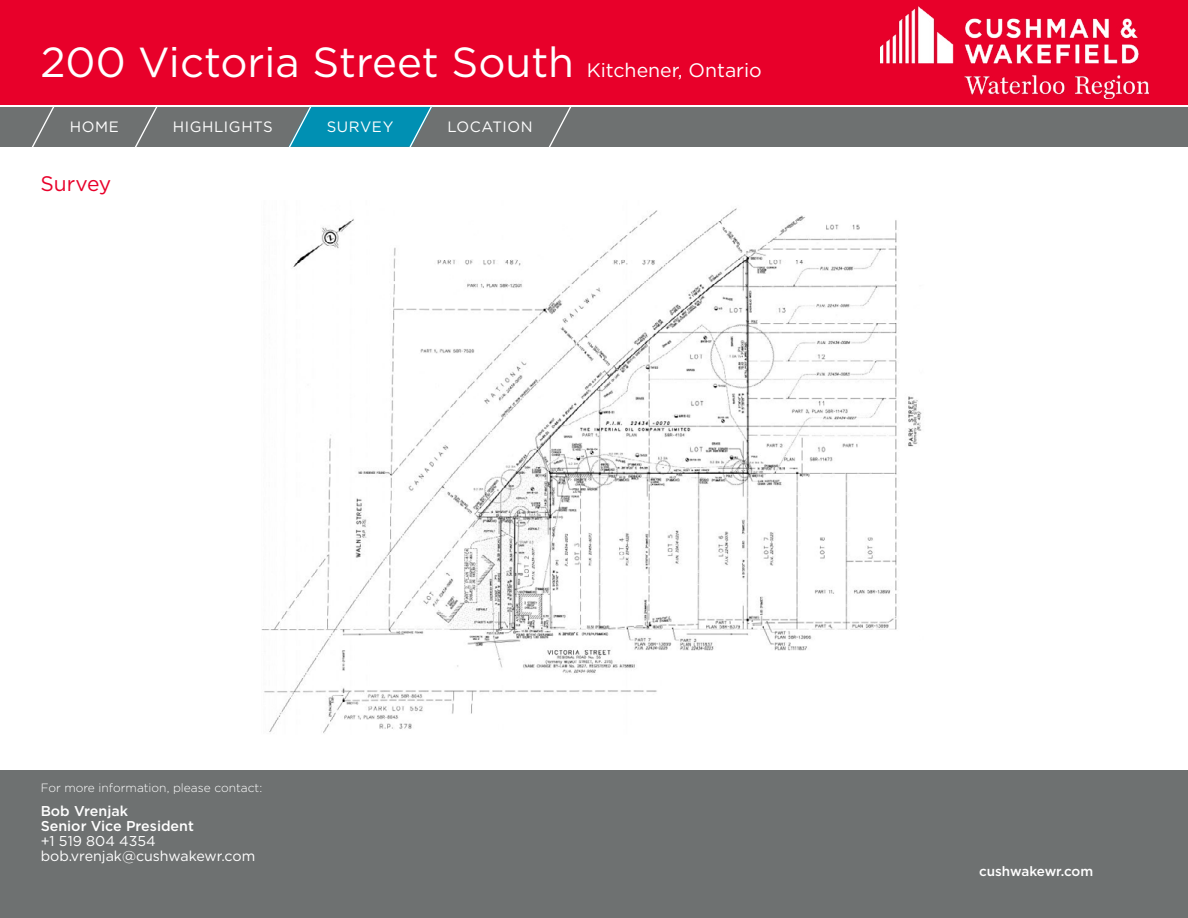
<style>
.page{position:relative;width:1188px;height:918px;background:#fff}
.page>*{position:absolute;margin:0;border:0;box-sizing:border-box;transform-origin:0 0}
.t1{font:42px "Gotham";color:#fff}
.t2{font:21px "Gotham";color:#e8002a}
.t3{font:15px "Gotham";letter-spacing:.04em;color:#fff}
.t4{font:14.25px/15px "Gotham";color:#fff}
.t5{font:500 14.25px/15px "Gotham";color:#fff}
.t6{font:500 13.5px "Gotham";color:#fff}
.t7{font:300 12px "Gotham";color:#fff}
.s1{font-size:19.5px}
</style>
<div class="page">
<div style="left:0;top:0;width:1188px;height:105px;background:#e8002a"></div>
<div style="left:0;top:107px;width:1188px;height:40px;background:#6e7171"></div>
<div style="left:0;top:770px;width:1188px;height:148px;background:#6e7171"></div>
<svg style="left:32px;top:107px;width:23px;height:40px"></svg>
<svg style="left:135px;top:107px;width:23px;height:40px"></svg>
<svg style="left:288px;top:106px;width:145px;height:41px;background:#1b90ac"></svg>
<svg style="left:549px;top:107px;width:22px;height:40px"></svg>
<img style="left:881px;top:7px;width:268px;height:91px">
<img style="left:261px;top:208px;width:661px;height:525px">
<div style="left:820px;top:669px;width:157px;height:76px;background:#fff"></div>
<p class="t1" style="left:40px;top:35px;width:723px">200 Victoria Street South <span class="s1">Kitchener, Ontario</span></p>
<p class="t3" style="left:70px;top:117px;width:51px">HOME</p>
<p class="t3" style="left:173px;top:117px;width:101px">HIGHLIGHTS</p>
<p class="t3" style="left:327px;top:117px;width:68px">SURVEY</p>
<p class="t3" style="left:447px;top:117px;width:87px">LOCATION</p>
<p class="t2" style="left:40px;top:170px;width:72px">Survey</p>
<p class="t7" style="left:41px;top:780px;width:223px">For more information, please contact:</p>
<p class="t5" style="left:41px;top:804px;width:155px">Bob Vrenjak<br>Senior Vice President</p>
<p class="t4" style="left:41px;top:833px;width:216px">+1 519 804 4354 bob.vrenjak@cushwakewr.com</p>
<p class="t6" style="left:979px;top:863px;width:116px">cushwakewr.com</p>
</div>
